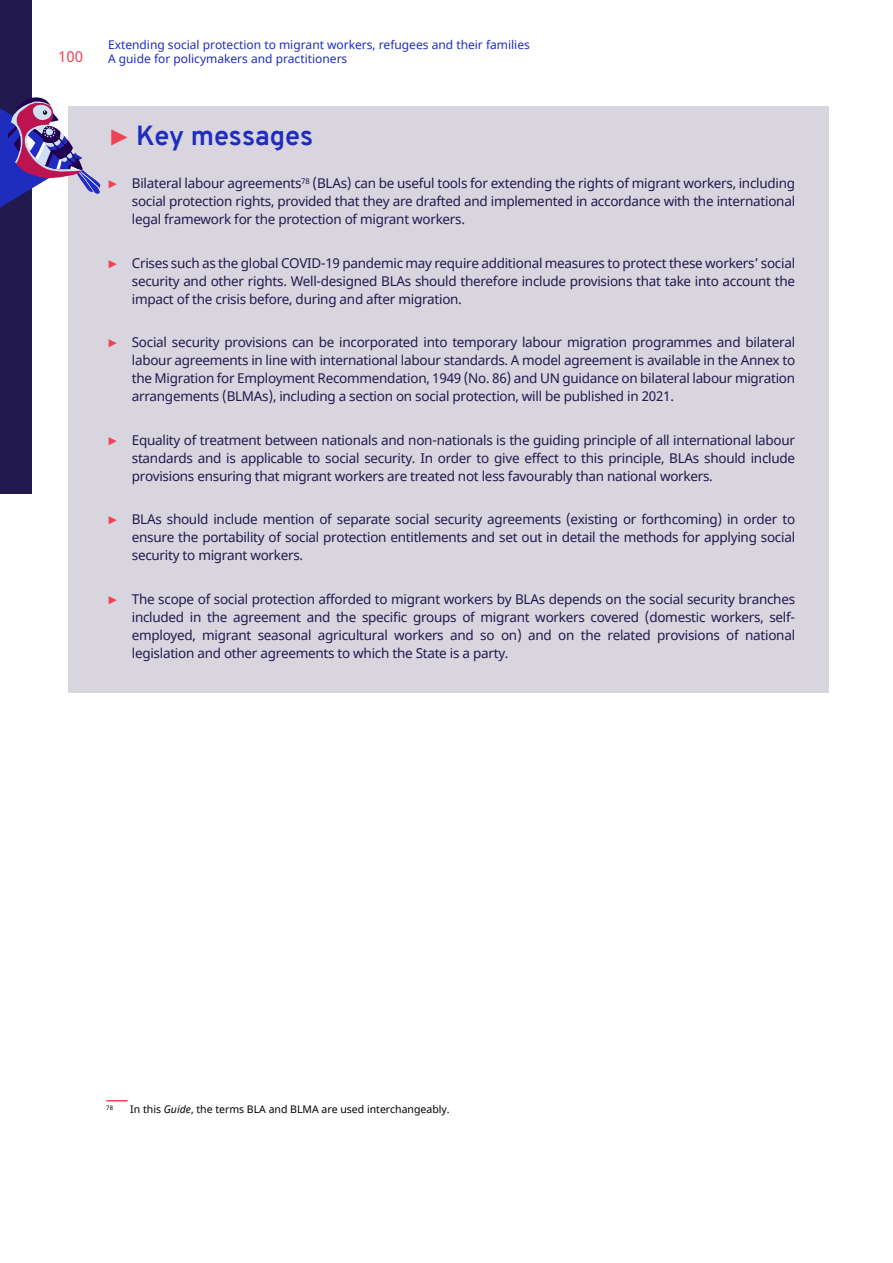
<style>
.page{position:relative;width:893px;height:1263px;background:#fff}
.page>*{position:absolute;margin:0;border:0;box-sizing:border-box;transform-origin:0 0}
.t1{font:700 27px "Overpass";letter-spacing:-.005em;color:#1e2dbe}
.t2{font:15px "Noto Sans";color:#ef4353}
.t3{font:13.5px/18px "Noto Sans";letter-spacing:-.02em;color:#22194e;text-align:justify}
.t4{font:12px "Noto Sans";color:#1e2dbe}
.t5{font:10.5px "Noto Sans";color:#000}
.t6{font:6.15px "Noto Sans";color:#000}
.s1{font-family:"Noto Sans";color:#ef4353}
.s2{color:#ef4353}
.s3{font-style:italic}
</style>
<div class="page">
<div style="left:0;top:0;width:32px;height:493px;background:#22194e"></div>
<div style="left:68px;top:106px;width:760px;height:587px;background:#d8d5de"></div>
<svg style="left:106px;top:1100px;width:22px;height:1px"></svg>
<svg style="left:0;top:97px;width:100px;height:111px"></svg>
<p class="t4" style="left:108px;top:36px;width:423px">Extending social protection to migrant workers, refugees and their families</p>
<p class="t2" style="left:58px;top:46px;width:26px">100</p>
<p class="t4" style="left:108px;top:51px;width:241px">A guide for policymakers and practitioners</p>
<h1 class="t1" style="left:106px;top:116px;width:208px"><span class="s1">►</span>Key messages</h1>
<p class="t3" style="left:132px;top:175px;width:665px;text-indent:-26px"><span class="s2">►</span> Bilateral labour agreements<sup>78</sup> (BLAs) can be useful tools for extending the rights of migrant workers, including social protection rights, provided that they are drafted and implemented in accordance with the international legal framework for the protection of migrant workers.</p>
<p class="t3" style="left:132px;top:254px;width:665px;text-indent:-26px"><span class="s2">►</span> Crises such as the global COVID-19 pandemic may require additional measures to protect these workers’ social security and other rights. Well-designed BLAs should therefore include provisions that take into account the impact of the crisis before, during and after migration.</p>
<p class="t3" style="left:132px;top:334px;width:665px;text-indent:-26px"><span class="s2">►</span> Social security provisions can be incorporated into temporary labour migration programmes and bilateral labour agreements in line with international labour standards. A model agreement is available in the Annex to the Migration for Employment Recommendation, 1949 (No. 86) and UN guidance on bilateral labour migration arrangements (BLMAs), including a section on social protection, will be published in 2021.</p>
<p class="t3" style="left:132px;top:431px;width:665px;text-indent:-26px"><span class="s2">►</span> Equality of treatment between nationals and non-nationals is the guiding principle of all international labour standards and is applicable to social security. In order to give effect to this principle, BLAs should include provisions ensuring that migrant workers are treated not less favourably than national workers.</p>
<p class="t3" style="left:132px;top:511px;width:665px;text-indent:-26px"><span class="s2">►</span> BLAs should include mention of separate social security agreements (existing or forthcoming) in order to ensure the portability of social protection entitlements and set out in detail the methods for applying social security to migrant workers.</p>
<p class="t3" style="left:132px;top:590px;width:665px;text-indent:-26px"><span class="s2">►</span> The scope of social protection afforded to migrant workers by BLAs depends on the social security branches included in the agreement and the specific groups of migrant workers covered (domestic workers, self&shy;employed, migrant seasonal agricultural workers and so on) and on the related provisions of national legislation and other agreements to which the State is a party.</p>
<p class="t6" style="left:106px;top:1103px;width:8px">78</p>
<p class="t5" style="left:130px;top:1102px;width:321px">In this <span class="s3">Guide</span>, the terms BLA and BLMA are used interchangeably.</p>
</div>
